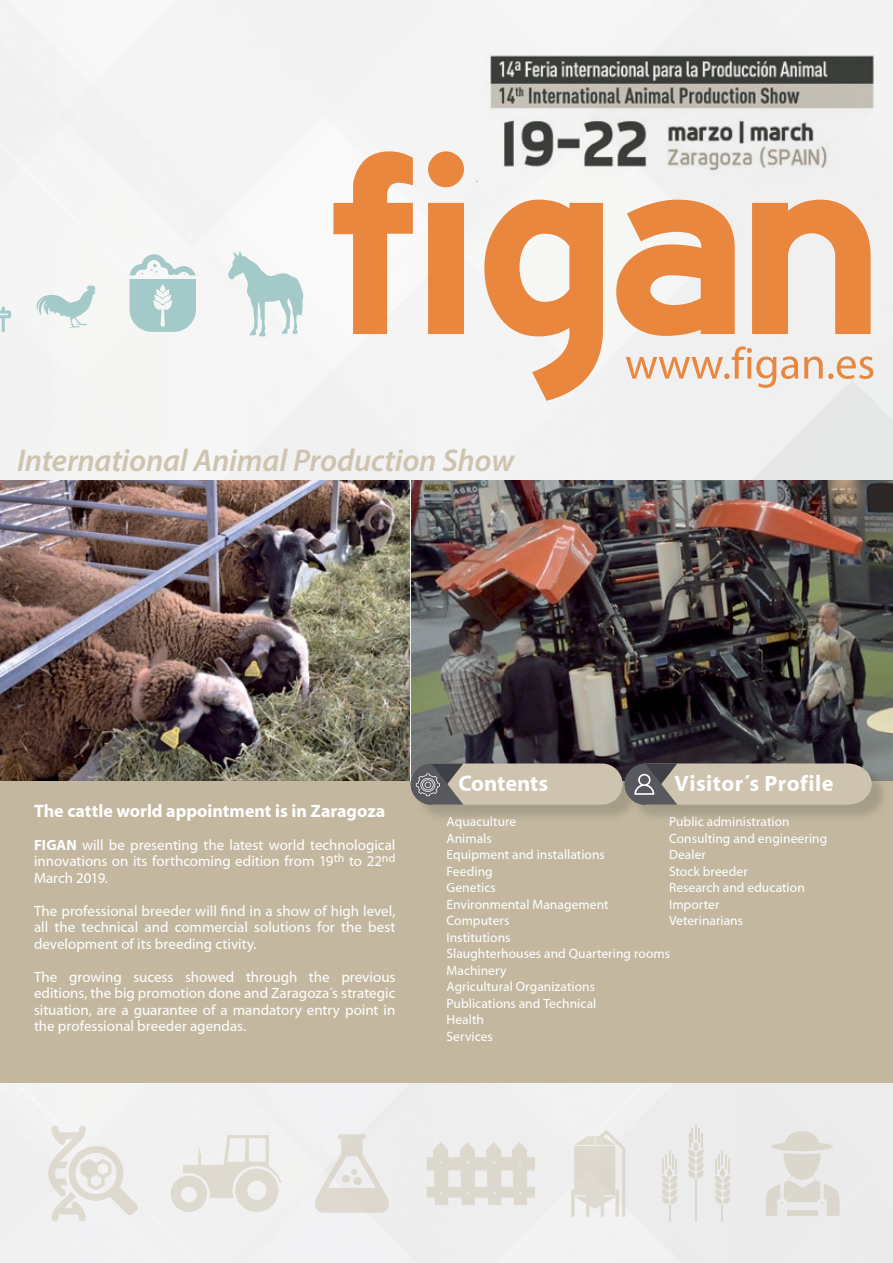
<style>
.page{position:relative;width:893px;height:1263px;background:#f3f3f3}
.page>*{position:absolute;margin:0;border:0;box-sizing:border-box;transform-origin:0 0}
.t1{font:italic 600 31.5px "Myriad Pro";letter-spacing:-.01em;color:#cdc3af}
.t2{font:700 22.5px "Myriad";letter-spacing:.015em;color:#fff}
.t3{font:700 22.5px "Myriad";letter-spacing:-.005em;color:#fff}
.t4{font:700 18px "Myriad";color:#fff}
.t5{font:15px/16.5px "Myriad";color:#fff;text-align:justify}
.t6{font:13.5px/16.5px "Myriad";letter-spacing:.005em;color:#fff}
.s1{font-weight:700}
</style>
<div class="page">
<div style="left:0;top:781px;width:893px;height:301px;background:#c3b89f"></div>
<img style="left:0;top:481px;width:409px;height:300px">
<img style="left:412px;top:481px;width:481px;height:300px">
<svg style="left:333px;top:151px;width:80px;height:183px"></svg>
<svg style="left:428px;top:151px;width:36px;height:183px"></svg>
<svg style="left:484px;top:200px;width:119px;height:201px"></svg>
<svg style="left:616px;top:200px;width:119px;height:136px"></svg>
<svg style="left:752px;top:200px;width:119px;height:134px"></svg>
<svg style="left:626px;top:346px;width:172px;height:42px"></svg>
<svg style="left:804px;top:356px;width:69px;height:23px"></svg>
<img style="left:476px;top:50px;width:401px;height:131px">
<hr style="left:0;top:466px;width:1px;height:58px;background:#000;opacity:.15">
<div style="left:413px;top:766px;width:228px;height:57px;background:#000;opacity:.15"></div>
<div style="left:627px;top:766px;width:263px;height:57px;background:#000;opacity:.15"></div>
<svg style="left:411px;top:763px;width:461px;height:42px"></svg>
<svg style="left:764px;top:1131px;width:77px;height:85px"></svg>
<hr style="left:695px;top:1179px;width:1px;height:42px;background:#cdc3af">
<svg style="left:687px;top:1125px;width:17px;height:54px"></svg>
<svg style="left:714px;top:1151px;width:17px;height:70px"></svg>
<svg style="left:661px;top:1151px;width:17px;height:70px"></svg>
<svg style="left:171px;top:1135px;width:111px;height:77px"></svg>
<svg style="left:427px;top:1142px;width:108px;height:63px"></svg>
<svg style="left:48px;top:1125px;width:90px;height:96px"></svg>
<svg style="left:313px;top:1134px;width:78px;height:79px"></svg>
<svg style="left:571px;top:1130px;width:54px;height:87px"></svg>
<svg style="left:34px;top:285px;width:62px;height:43px"></svg>
<svg style="left:129px;top:254px;width:67px;height:78px"></svg>
<svg style="left:228px;top:251px;width:75px;height:85px"></svg>
<svg style="left:0;top:271px;width:11px;height:61px"></svg>
<h1 class="t1" style="left:17px;top:441px;width:499px">International Animal Production Show</h1>
<p class="t4" style="left:34px;top:801px;width:353px">The cattle world appointment is in Zaragoza</p>
<p class="t5" style="left:34px;top:837px;width:363px"><span class="s1">FIGAN</span> will be presenting the latest world technological innovations on its forthcoming edition from 19<sup>th</sup> to 22<sup>nd </sup>March 2019.</p>
<p class="t5" style="left:34px;top:903px;width:363px">The professional breeder will find in a show of high level, all the technical and commercial solutions for the best development of its breeding ctivity.</p>
<p class="t5" style="left:34px;top:969px;width:363px">The growing sucess showed through the previous editions, the big promotion done and Zaragoza´s strategic situation, are a guarantee of a mandatory entry point in the professional breeder agendas.</p>
<h2 class="t3" style="left:458px;top:772px;width:91px">Contents</h2>
<h2 class="t2" style="left:675px;top:772px;width:160px">Visitor´s Profile</h2>
<p class="t6" style="left:446px;top:814px;width:225px">Aquaculture<br>Animals<br>Equipment and installations<br>Feeding<br>Genetics<br>Environmental Management<br>Computers<br>Institutions<br>Slaughterhouses and Quartering rooms<br>Machinery<br>Agricultural Organizations<br>Publications and Technical<br>Health<br>Services</p>
<p class="t6" style="left:669px;top:814px;width:160px">Public administration<br>Consulting and engineering<br>Dealer<br>Stock breeder<br>Research and education<br>Importer<br>Veterinarians</p>
</div>
